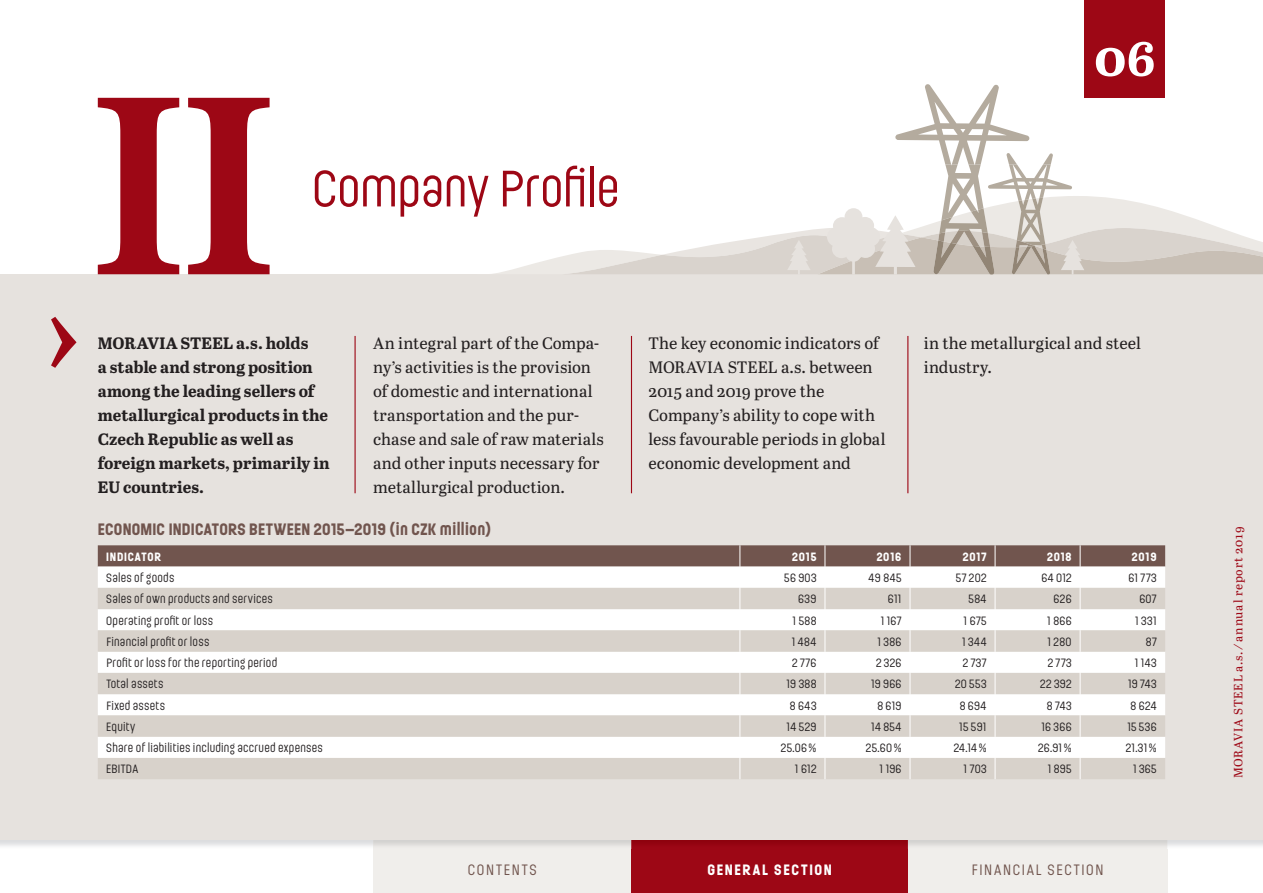
<style>
.page{position:relative;width:1263px;height:893px;background:#fff}
.page>*{position:absolute;margin:0;border:0;box-sizing:border-box;transform-origin:0 0}
.t1{font:51px "Ladislav";letter-spacing:-.005em;color:#9d0715}
.t2{font:700 51px "Abril Text";color:#fff}
.t3{font:16.5px/24px "Abril Text";color:#231f20}
.t4{font:700 16.5px/24px "Abril Text";color:#231f20}
.t5{font:700 16.5px "Ladislav";letter-spacing:.015em;color:#71554e}
.t6{font:15px "Ladislav";letter-spacing:.115em;color:#71554e}
.t7{font:700 15px "Ladislav";letter-spacing:.11em;color:#fff}
.t8{font:12px "Ladislav";letter-spacing:.02em;color:#231f20}
.t9{font:12px "Abril Text";letter-spacing:.065em;color:#9d0715}
.t10{font:700 12px "Ladislav";letter-spacing:.065em;color:#fff}
</style>
<div class="page">
<div style="left:373px;top:840px;width:258px;height:53px;background:#f0eeeb"></div>
<div style="left:631px;top:840px;width:277px;height:53px;background:#9d0715"></div>
<div style="left:908px;top:840px;width:259px;height:53px;background:#f0eeeb"></div>
<div style="left:1084px;top:0;width:81px;height:98px;background:#9d0715"></div>
<img style="left:0;top:840px;width:1263px;height:9px">
<div style="left:0;top:274px;width:1263px;height:566px;background:#e6e2de"></div>
<svg style="left:98px;top:98px;width:172px;height:176px"></svg>
<svg style="left:98px;top:545px;width:1067px;height:234px;background:#e0dbd7"></svg>
<svg style="left:531px;top:84px;width:732px;height:191px"></svg>
<svg style="left:51px;top:317px;width:26px;height:51px"></svg>
<hr style="left:354px;top:336px;width:2px;height:157px;background:#9d0715">
<hr style="left:631px;top:336px;width:1px;height:157px;background:#9d0715">
<hr style="left:907px;top:336px;width:1px;height:157px;background:#9d0715">
<h1 class="t1" style="left:312px;top:157px;width:309px">Company Profile</h1>
<h1 class="t2" style="left:1094px;top:20px;width:63px">06</h1>
<h2 class="t4" style="left:98px;top:330px;width:233px">MORAVIA STEEL a.s. holds<br>a stable and strong position among the leading sellers of metallurgical products in the<br>Czech Republic as well as foreign markets, primarily in<br>EU countries.</h2>
<h2 class="t3" style="left:373px;top:330px;width:232px">An integral part of the Compa&shy;ny’s activities is the provision of domestic and international transportation and the pur&shy;chase and sale of raw materials and other inputs necessary for metallurgical production.</h2>
<h2 class="t3" style="left:648px;top:330px;width:239px">The key economic indicators of<br>MORAVIA STEEL a.s. between<br>2015 and 2019 prove the<br>Company’s ability to cope with less favourable periods in global economic development and</h2>
<h2 class="t3" style="left:924px;top:330px;width:218px">in the metallurgical and steel industry.</h2>
<h2 class="t5" style="left:98px;top:519px;width:395px">ECONOMIC INDICATORS BETWEEN 2015–2019 (in CZK million)</h2>
<p class="t10" style="left:106px;top:549px;width:56px">INDICATOR</p>
<p class="t10" style="left:792px;top:549px;width:26px">2015</p>
<p class="t10" style="left:877px;top:549px;width:26px">2016</p>
<p class="t10" style="left:963px;top:549px;width:25px">2017</p>
<p class="t10" style="left:1047px;top:549px;width:26px">2018</p>
<p class="t10" style="left:1132px;top:549px;width:26px">2019</p>
<p class="t8" style="left:106px;top:570px;width:69px">Sales of goods</p>
<p class="t8" style="left:784px;top:570px;width:34px">56 903</p>
<p class="t8" style="left:869px;top:570px;width:34px">49 845</p>
<p class="t8" style="left:956px;top:570px;width:32px">57 202</p>
<p class="t8" style="left:1041px;top:570px;width:32px">64 012</p>
<p class="t8" style="left:1128px;top:570px;width:30px">61 773</p>
<p class="t8" style="left:106px;top:592px;width:168px">Sales of own products and services</p>
<p class="t8" style="left:798px;top:592px;width:20px">639</p>
<p class="t8" style="left:888px;top:592px;width:15px">611</p>
<p class="t8" style="left:968px;top:592px;width:20px">584</p>
<p class="t8" style="left:1053px;top:592px;width:20px">626</p>
<p class="t8" style="left:1139px;top:592px;width:19px">607</p>
<p class="t8" style="left:106px;top:613px;width:108px">Operating profit or loss</p>
<p class="t8" style="left:792px;top:613px;width:25px">1 588</p>
<p class="t8" style="left:881px;top:613px;width:22px">1 167</p>
<p class="t8" style="left:964px;top:613px;width:24px">1 675</p>
<p class="t8" style="left:1047px;top:613px;width:26px">1 866</p>
<p class="t8" style="left:1135px;top:613px;width:23px">1 331</p>
<p class="t8" style="left:106px;top:634px;width:104px">Financial profit or loss</p>
<p class="t8" style="left:792px;top:634px;width:26px">1 484</p>
<p class="t8" style="left:877px;top:634px;width:26px">1 386</p>
<p class="t8" style="left:962px;top:634px;width:26px">1 344</p>
<p class="t8" style="left:1047px;top:634px;width:26px">1 280</p>
<p class="t8" style="left:1146px;top:634px;width:12px">87</p>
<p class="t8" style="left:106px;top:655px;width:172px">Profit or loss for the reporting period</p>
<p class="t8" style="left:792px;top:655px;width:26px">2 776</p>
<p class="t8" style="left:876px;top:655px;width:27px">2 326</p>
<p class="t8" style="left:963px;top:655px;width:25px">2 737</p>
<p class="t8" style="left:1048px;top:655px;width:25px">2 773</p>
<p class="t8" style="left:1135px;top:655px;width:23px">1 143</p>
<p class="t8" style="left:106px;top:677px;width:58px">Total assets</p>
<p class="t8" style="left:787px;top:677px;width:31px">19 388</p>
<p class="t8" style="left:871px;top:677px;width:32px">19 966</p>
<p class="t8" style="left:955px;top:677px;width:33px">20 553</p>
<p class="t8" style="left:1040px;top:677px;width:33px">22 392</p>
<p class="t8" style="left:1128px;top:677px;width:30px">19 743</p>
<p class="t8" style="left:106px;top:698px;width:60px">Fixed assets</p>
<p class="t8" style="left:790px;top:698px;width:28px">8 643</p>
<p class="t8" style="left:877px;top:698px;width:26px">8 619</p>
<p class="t8" style="left:960px;top:698px;width:28px">8 694</p>
<p class="t8" style="left:1047px;top:698px;width:26px">8 743</p>
<p class="t8" style="left:1130px;top:698px;width:28px">8 624</p>
<p class="t8" style="left:106px;top:719px;width:31px">Equity</p>
<p class="t8" style="left:787px;top:719px;width:31px">14 529</p>
<p class="t8" style="left:871px;top:719px;width:32px">14 854</p>
<p class="t8" style="left:959px;top:719px;width:29px">15 591</p>
<p class="t8" style="left:1041px;top:719px;width:32px">16 366</p>
<p class="t8" style="left:1127px;top:719px;width:31px">15 536</p>
<p class="t8" style="left:106px;top:740px;width:218px">Share of liabilities including accrued expenses</p>
<p class="t8" style="left:781px;top:740px;width:37px">25.06 %</p>
<p class="t8" style="left:866px;top:740px;width:37px">25.60 %</p>
<p class="t8" style="left:954px;top:740px;width:34px">24.14 %</p>
<p class="t8" style="left:1038px;top:740px;width:35px">26.91 %</p>
<p class="t8" style="left:1126px;top:740px;width:32px">21.31 %</p>
<p class="t8" style="left:106px;top:762px;width:33px">EBITDA</p>
<p class="t8" style="left:795px;top:762px;width:23px">1 612</p>
<p class="t8" style="left:879px;top:762px;width:23px">1 196</p>
<p class="t8" style="left:963px;top:762px;width:24px">1 703</p>
<p class="t8" style="left:1048px;top:762px;width:25px">1 895</p>
<p class="t8" style="left:1133px;top:762px;width:25px">1 365</p>
<p class="t6" style="left:468px;top:860px;width:70px">CONTENTS</p>
<p class="t7" style="left:707px;top:860px;width:126px">GENERAL SECTION</p>
<p class="t6" style="left:972px;top:860px;width:133px">FINANCIAL SECTION</p>
<p class="t9" style="left:1230px;top:778px;width:253px;rotate:-90deg">MORAVIA STEEL a.s. ⁄annual report 2019</p>
</div>
